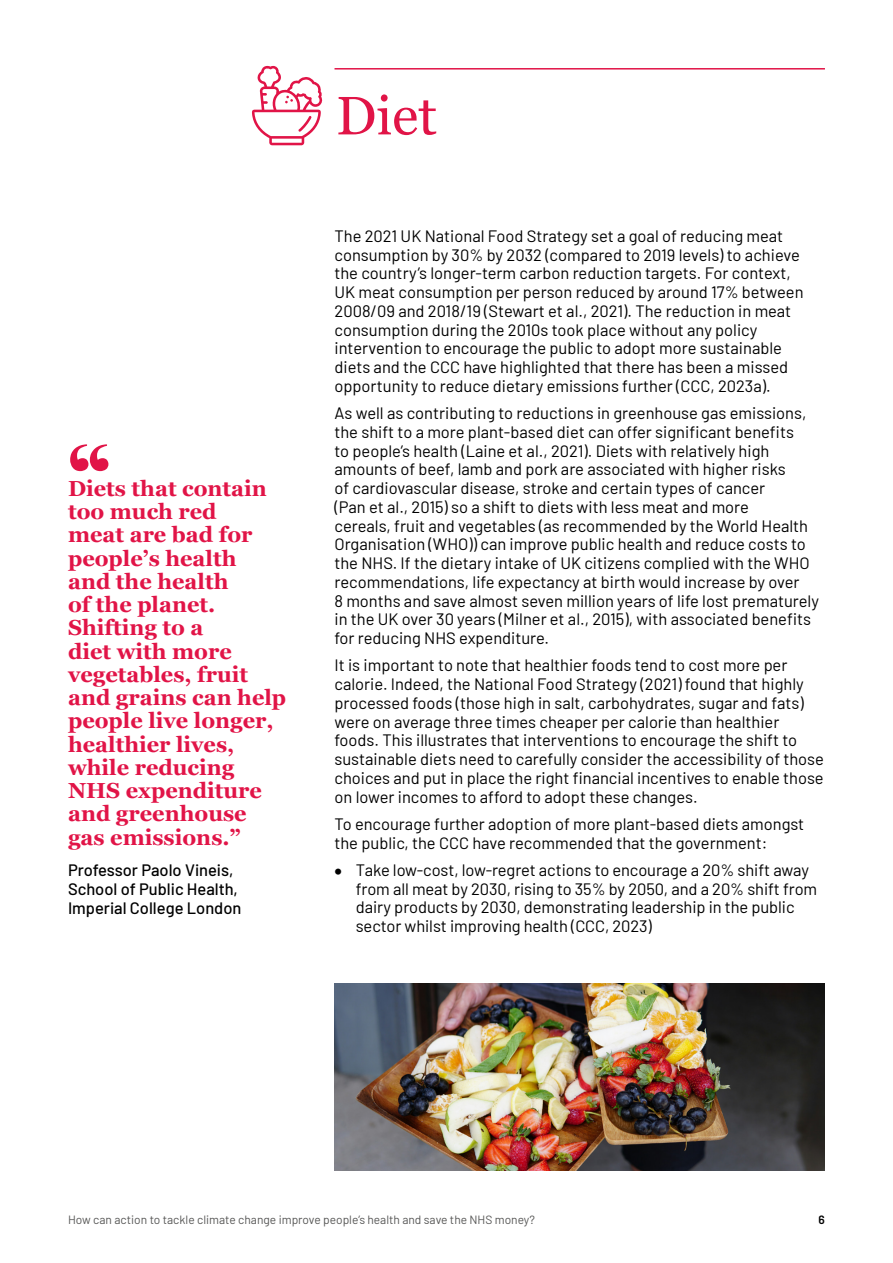
<style>
.page{position:relative;width:893px;height:1263px;background:#fff}
.page>*{position:absolute;margin:0;border:0;box-sizing:border-box;transform-origin:0 0}
.t1{font:54px "Georgia";color:#e11447}
.t2{font:700 21.75px/23.2px "Georgia";color:#e11447}
.t3{font:16.5px/18.8px "Barlow";color:#000}
.t4{font:500 16.5px/18.8px "Barlow";color:#000}
.t5{font:12px "Barlow";color:#575756}
.t6{font:600 12px "Barlow";color:#000}
.s1{font-weight:600;font-size:24px}
</style>
<div class="page">
<hr style="left:334px;top:68px;width:491px;height:2px;background:#e11447">
<svg style="left:70px;top:444px;width:38px;height:27px"></svg>
<svg style="left:252px;top:66px;width:71px;height:79px"></svg>
<img style="left:334px;top:983px;width:491px;height:187px">
<p class="t2" style="left:68px;top:475px;width:220px">Diets that contain too much red<br>meat are bad for people’s health<br>and the health<br>of the planet.<br>Shifting to a<br>diet with more vegetables, fruit and grains can help people live longer, healthier lives, while reducing<br>NHS expenditure and greenhouse gas emissions.”</p>
<p class="t4" style="left:68px;top:859px;width:175px">Professor Paolo Vineis,<br>School of Public Health,<br>Imperial College London</p>
<h1 class="t1" style="left:336px;top:76px;width:102px">Diet</h1>
<p class="t3" style="left:334px;top:225px;width:471px">The 2021 UK National Food Strategy set a goal of reducing meat consumption by 30% by 2032 (compared to 2019 levels) to achieve the country’s longer-term carbon reduction targets. For context, UK meat consumption per person reduced by around 17% between 2008/09 and 2018/19 (Stewart et al., 2021). The reduction in meat consumption during the 2010s took place without any policy intervention to encourage the public to adopt more sustainable diets and the CCC have highlighted that there has been a missed opportunity to reduce dietary emissions further (CCC, 2023a).</p>
<p class="t3" style="left:334px;top:402px;width:486px">As well as contributing to reductions in greenhouse gas emissions, the shift to a more plant-based diet can offer significant benefits<br>to people’s health (Laine et al., 2021). Diets with relatively high amounts of beef, lamb and pork are associated with higher risks<br>of cardiovascular disease, stroke and certain types of cancer<br>(Pan et al., 2015) so a shift to diets with less meat and more<br>cereals, fruit and vegetables (as recommended by the World Health Organisation (WHO)) can improve public health and reduce costs to the NHS. If the dietary intake of UK citizens complied with the WHO recommendations, life expectancy at birth would increase by over<br>8 months and save almost seven million years of life lost prematurely in the UK over 30 years (Milner et al., 2015), with associated benefits for reducing NHS expenditure.</p>
<p class="t3" style="left:334px;top:655px;width:491px">It is important to note that healthier foods tend to cost more per calorie. Indeed, the National Food Strategy (2021) found that highly processed foods (those high in salt, carbohydrates, sugar and fats) were on average three times cheaper per calorie than healthier foods. This illustrates that interventions to encourage the shift to sustainable diets need to carefully consider the accessibility of those choices and put in place the right financial incentives to enable those on lower incomes to afford to adopt these changes.</p>
<p class="t3" style="left:334px;top:813px;width:471px">To encourage further adoption of more plant-based diets amongst the public, the CCC have recommended that the government:</p>
<p class="t3" style="left:356px;top:859px;width:463px;text-indent:-21px"><span class="s1">•</span> Take low-cost, low-regret actions to encourage a 20% shift away from all meat by 2030, rising to 35% by 2050, and a 20% shift from dairy products by 2030, demonstrating leadership in the public sector whilst improving health (CCC, 2023)</p>
<p class="t5" style="left:68px;top:1211px;width:468px">How can action to tackle climate change improve people’s health and save the NHS money?</p>
<p class="t6" style="left:819px;top:1211px;width:8px">6</p>
</div>
